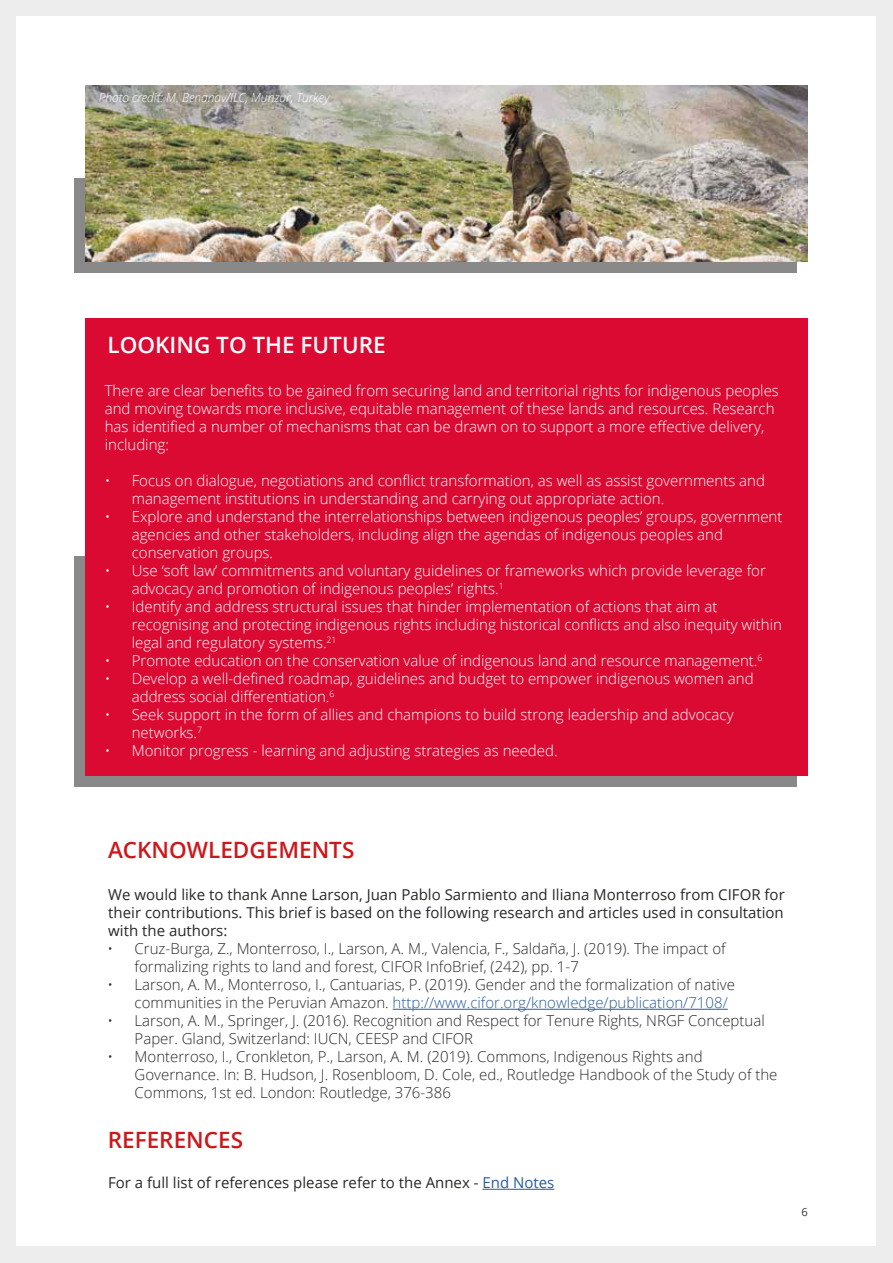
<style>
.page{position:relative;width:893px;height:1263px;background:#ededed}
.page>*{position:absolute;margin:0;border:0;box-sizing:border-box;transform-origin:0 0}
.t1{font:600 22.5px "Open Sans";color:#cd171a}
.t2{font:600 22.5px "Open Sans";color:#fff}
.t3{font:300 15px/18px "Open Sans";color:#fff}
.t4{font:300 15px/18px "Open Sans";color:#282827}
.t5{font:15px/18px "Open Sans";color:#282827;text-align:justify}
.t6{font:italic 300 12.3px "Open Sans";color:#fff}
.t7{font:11.25px "Open Sans";color:#3c3b3b}
.s1{color:#275b9b}
</style>
<div class="page">
<div style="left:17px;top:16px;width:859px;height:1230px;background:#fff"></div>
<div style="left:74px;top:556px;width:723px;height:230px;background:#8a8989"></div>
<div style="left:85px;top:318px;width:723px;height:458px;background:#db0a33"></div>
<hr style="left:393px;top:1009px;width:335px;height:1px;background:#275b9b">
<hr style="left:482px;top:1189px;width:72px;height:1px;background:#275b9b">
<div style="left:74px;top:178px;width:723px;height:94px;background:#8a8989"></div>
<img style="left:85px;top:85px;width:723px;height:176px">
<p class="t6" style="left:99px;top:89px;width:232px">Photo credit: M. Benanav/ILC, Munzur, Turkey</p>
<h1 class="t2" style="left:108px;top:329px;width:280px">LOOKING TO THE FUTURE</h1>
<p class="t3" style="left:105px;top:381px;width:676px">There are clear benefits to be gained from securing land and territorial rights for indigenous peoples and moving towards more inclusive, equitable management of these lands and resources. Research has identified a number of mechanisms that can be drawn on to support a more effective delivery, including:</p>
<p class="t3" style="left:132px;top:471px;width:635px;text-indent:-27px">• Focus on dialogue, negotiations and conflict transformation, as well as assist governments and management institutions in understanding and carrying out appropriate action.</p>
<p class="t3" style="left:132px;top:507px;width:652px;text-indent:-27px">• Explore and understand the interrelationships between indigenous peoples’ groups, government agencies and other stakeholders, including align the agendas of indigenous peoples and conservation groups.</p>
<p class="t3" style="left:132px;top:561px;width:635px;text-indent:-27px">• Use ‘soft law’ commitments and voluntary guidelines or frameworks which provide leverage for advocacy and promotion of indigenous peoples’ rights.<sup>1</sup></p>
<p class="t3" style="left:132px;top:597px;width:652px;text-indent:-27px">• Identify and address structural issues that hinder implementation of actions that aim at recognising and protecting indigenous rights including historical conflicts and also inequity within legal and regulatory systems.<sup>21</sup></p>
<p class="t3" style="left:105px;top:651px;width:659px">• Promote education on the conservation value of indigenous land and resource management.<sup>6</sup></p>
<p class="t3" style="left:132px;top:669px;width:623px;text-indent:-27px">• Develop a well-defined roadmap, guidelines and budget to empower indigenous women and address social differentiation.<sup>6</sup></p>
<p class="t3" style="left:132px;top:705px;width:603px;text-indent:-27px">• Seek support in the form of allies and champions to build strong leadership and advocacy networks.<sup>7</sup></p>
<p class="t3" style="left:105px;top:741px;width:454px">• Monitor progress - learning and adjusting strategies as needed.</p>
<h1 class="t1" style="left:108px;top:834px;width:248px">ACKNOWLEDGEMENTS</h1>
<p class="t5" style="left:108px;top:885px;width:678px">We would like to thank Anne Larson, Juan Pablo Sarmiento and Iliana Monterroso from CIFOR for their contributions. This brief is based on the following research and articles used in consultation with the authors:</p>
<p class="t4" style="left:135px;top:939px;width:593px;text-indent:-27px">• Cruz-Burga, Z., Monterroso, I., Larson, A. M., Valencia, F., Saldaña, J. (2019). The impact of formalizing rights to land and forest, CIFOR InfoBrief, (242), pp. 1-7</p>
<p class="t4" style="left:135px;top:975px;width:602px;text-indent:-27px">• Larson, A. M., Monterroso, I., Cantuarias, P. (2019). Gender and the formalization of native communities in the Peruvian Amazon. <span class="s1">http://www.cifor.org/knowledge/publication/7108/</span></p>
<p class="t4" style="left:135px;top:1011px;width:632px;text-indent:-27px">• Larson, A. M., Springer, J. (2016). Recognition and Respect for Tenure Rights, NRGF Conceptual<br>Paper. Gland, Switzerland: IUCN, CEESP and CIFOR</p>
<p class="t4" style="left:135px;top:1047px;width:644px;text-indent:-27px">• Monterroso, I., Cronkleton, P., Larson, A. M. (2019). Commons, Indigenous Rights and<br>Governance. In: B. Hudson, J. Rosenbloom, D. Cole, ed., Routledge Handbook of the Study of the<br>Commons, 1st ed. London: Routledge, 376-386</p>
<h1 class="t1" style="left:108px;top:1124px;width:137px">REFERENCES</h1>
<p class="t5" style="left:108px;top:1173px;width:448px">For a full list of references please refer to the Annex - <span class="s1">End Notes</span></p>
<p class="t7" style="left:801px;top:1204px;width:8px">6</p>
</div>
